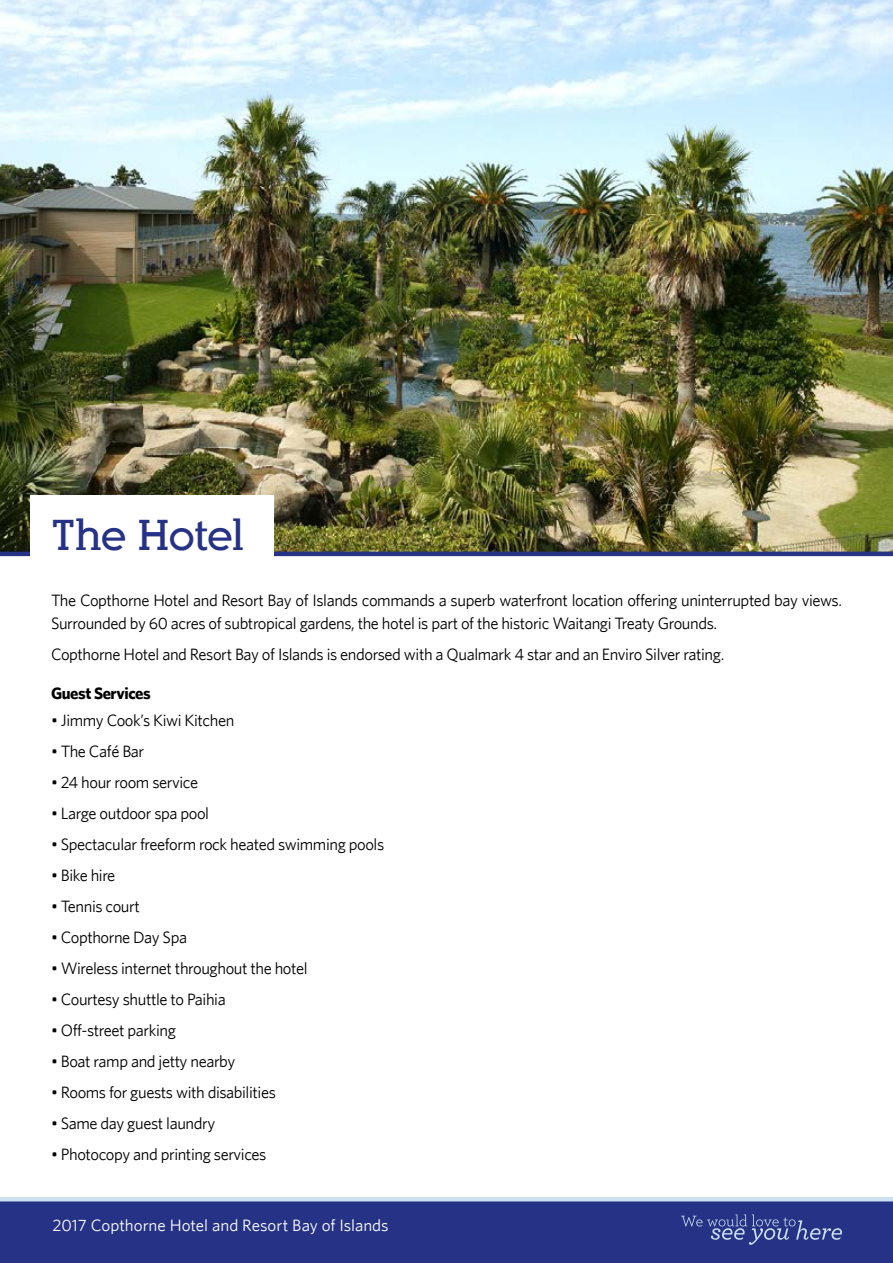
<style>
.page{position:relative;width:893px;height:1263px;background:#fff}
.page>*{position:absolute;margin:0;border:0;box-sizing:border-box;transform-origin:0 0}
.t1{font:700 42px "Alexandria FLF";letter-spacing:-.02em;color:#263286}
.t2{font:16.5px/22.5px "Whitney HTF";letter-spacing:-.025em;color:#000}
.t3{font:16.5px "Whitney HTF";color:#fff}
.t4{font:700 16.5px "Whitney HTF";letter-spacing:-.025em;color:#000}
</style>
<div class="page">
<img style="left:0;top:0;width:893px;height:552px">
<hr style="left:0;top:552px;width:893px;height:4px;background:#263286">
<div style="left:30px;top:496px;width:244px;height:86px;background:#fff"></div>
<div style="left:0;top:1200px;width:893px;height:63px;background:#263286"></div>
<svg style="left:681px;top:1214px;width:161px;height:31px"></svg>
<hr style="left:0;top:1197px;width:893px;height:4px;background:#cce0ef">
<h1 class="t1" style="left:51px;top:513px;width:195px">The Hotel</h1>
<p class="t2" style="left:51px;top:589px;width:792px">The Copthorne Hotel and Resort Bay of Islands commands a superb waterfront location offering uninterrupted bay views.<br>Surrounded by 60 acres of subtropical gardens, the hotel is part of the historic Waitangi Treaty Grounds.</p>
<p class="t2" style="left:51px;top:642px;width:675px">Copthorne Hotel and Resort Bay of Islands is endorsed with a Qualmark 4 star and an Enviro Silver rating.</p>
<p class="t4" style="left:51px;top:684px;width:101px">Guest Services</p>
<p class="t2" style="left:51px;top:709px;width:185px">• Jimmy Cook’s Kiwi Kitchen</p>
<p class="t2" style="left:51px;top:740px;width:95px">• The Café Bar</p>
<p class="t2" style="left:51px;top:771px;width:149px">• 24 hour room service</p>
<p class="t2" style="left:51px;top:802px;width:160px">• Large outdoor spa pool</p>
<p class="t2" style="left:51px;top:833px;width:335px">• Spectacular freeform rock heated swimming pools</p>
<p class="t2" style="left:51px;top:864px;width:66px">• Bike hire</p>
<p class="t2" style="left:51px;top:895px;width:90px">• Tennis court</p>
<p class="t2" style="left:51px;top:926px;width:138px">• Copthorne Day Spa</p>
<p class="t2" style="left:51px;top:957px;width:258px">• Wireless internet throughout the hotel</p>
<p class="t2" style="left:51px;top:988px;width:176px">• Courtesy shuttle to Paihia</p>
<p class="t2" style="left:51px;top:1019px;width:126px">• Off-street parking</p>
<p class="t2" style="left:51px;top:1050px;width:186px">• Boat ramp and jetty nearby</p>
<p class="t2" style="left:51px;top:1081px;width:226px">• Rooms for guests with disabilities</p>
<p class="t2" style="left:51px;top:1112px;width:166px">• Same day guest laundry</p>
<p class="t2" style="left:51px;top:1143px;width:217px">• Photocopy and printing services</p>
<p class="t3" style="left:52px;top:1215px;width:338px">2017 Copthorne Hotel and Resort Bay of Islands</p>
</div>
